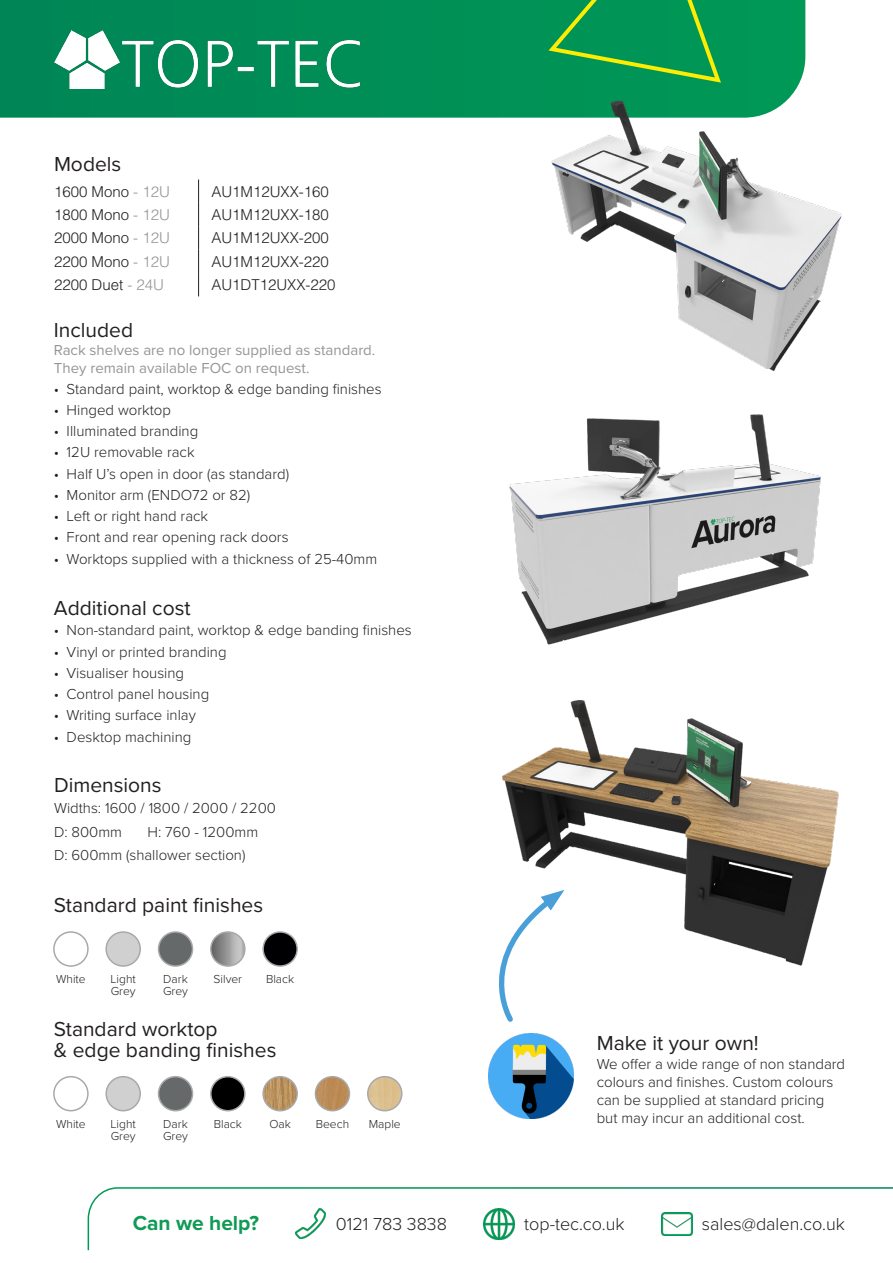
<style>
.page{position:relative;width:893px;height:1263px;background:#fff}
.page>*{position:absolute;margin:0;border:0;box-sizing:border-box;transform-origin:0 0}
.Body_Style{font:21px "Proxima Nova";color:#231f20}
.Main_SUBTITLE{font:21px "Proxima Nova";color:#231f20}
.sub_title{font:700 21px "Proxima Nova";color:#0f9a56}
.sub_title-2{font:300 18px "Proxima Nova";color:#231f20}
.Main_BODY{font:300 15px/18px "Proxima Nova";color:#231f20}
.Main_BODY-2{font:300 15px "Helvetica LT Std";color:#231f20}
.Main_BODY_BULLETS{font:15px "Proxima Nova";color:#939598}
.Body_Style-2{font:300 12px/12px "Proxima Nova";color:#231f20}
.s1{color:#939598}
</style>
<div class="page">
<svg style="left:87px;top:1187px;width:806px;height:64px"></svg>
<svg style="left:0;top:0;width:805px;height:118px;background:#018e56"></svg>
<img style="left:54px;top:30px;width:305px;height:59px">
<svg style="left:545px;top:0;width:178px;height:85px;background:#159c4e"></svg>
<img style="left:296px;top:1209px;width:30px;height:29px">
<img style="left:484px;top:1209px;width:30px;height:30px">
<img style="left:662px;top:1212px;width:30px;height:23px">
<svg style="left:198px;top:179px;width:1px;height:117px"></svg>
<img style="left:489px;top:1033px;width:84px;height:85px">
<img style="left:509px;top:414px;width:312px;height:231px">
<svg style="left:498px;top:969px;width:15px;height:53px"></svg>
<div style="left:106px;top:932px;width:34px;height:34px;background:#cfd0cf;border-radius:50%"></div>
<div style="left:105px;top:931px;width:36px;height:36px;border:2px solid #a8a9ad;border-radius:50%"></div>
<div style="left:159px;top:932px;width:34px;height:34px;background:#666969;border-radius:50%"></div>
<div style="left:158px;top:931px;width:35px;height:36px;border:2px solid #a8a9ad;border-radius:50%"></div>
<div style="left:53px;top:931px;width:36px;height:36px;border:2px solid #a8a9ad;border-radius:50%"></div>
<svg style="left:211px;top:932px;width:34px;height:34px"></svg>
<div style="left:210px;top:931px;width:36px;height:36px;border:2px solid #a8a9ad;border-radius:50%"></div>
<div style="left:263px;top:932px;width:34px;height:34px;background:#000002;border-radius:50%"></div>
<div style="left:262px;top:931px;width:36px;height:36px;border:2px solid #a8a9ad;border-radius:50%"></div>
<div style="left:53px;top:1076px;width:36px;height:35px;border:2px solid #a8a9ad;border-radius:50%"></div>
<div style="left:106px;top:1077px;width:34px;height:34px;background:#cfd0cf;border-radius:50%"></div>
<div style="left:105px;top:1076px;width:36px;height:35px;border:2px solid #a8a9ad;border-radius:50%"></div>
<div style="left:159px;top:1077px;width:34px;height:34px;background:#666969;border-radius:50%"></div>
<div style="left:158px;top:1076px;width:35px;height:35px;border:2px solid #a8a9ad;border-radius:50%"></div>
<div style="left:211px;top:1077px;width:34px;height:34px;background:#000001;border-radius:50%"></div>
<div style="left:210px;top:1076px;width:36px;height:35px;border:2px solid #a8a9ad;border-radius:50%"></div>
<img style="left:263px;top:1077px;width:34px;height:34px;border-radius:17px">
<div style="left:262px;top:1076px;width:36px;height:35px;border:2px solid #a8a9ad;border-radius:50%"></div>
<img style="left:315px;top:1077px;width:34px;height:34px;border-radius:17px">
<div style="left:315px;top:1076px;width:35px;height:35px;border:2px solid #a8a9ad;border-radius:50%"></div>
<img style="left:368px;top:1077px;width:34px;height:34px;border-radius:17px">
<div style="left:367px;top:1076px;width:35px;height:35px;border:2px solid #a8a9ad;border-radius:50%"></div>
<img style="left:530px;top:86px;width:312px;height:285px">
<img style="left:500px;top:700px;width:339px;height:269px">
<p class="Main_SUBTITLE" style="left:54px;top:148px;width:69px">Models</p>
<p class="Main_BODY-2" style="left:54px;top:182px;width:117px">1600 Mono <span class="s1">- 12U</span></p>
<p class="Main_BODY-2" style="left:211px;top:182px;width:119px">AU1M12UXX-160</p>
<p class="Main_BODY-2" style="left:54px;top:205px;width:117px">1800 Mono <span class="s1">- 12U</span></p>
<p class="Main_BODY-2" style="left:211px;top:205px;width:119px">AU1M12UXX-180</p>
<p class="Main_BODY-2" style="left:54px;top:229px;width:117px">2000 Mono <span class="s1">- 12U</span></p>
<p class="Main_BODY-2" style="left:211px;top:229px;width:119px">AU1M12UXX-200</p>
<p class="Main_BODY-2" style="left:54px;top:252px;width:117px">2200 Mono <span class="s1">- 12U</span></p>
<p class="Main_BODY-2" style="left:211px;top:252px;width:119px">AU1M12UXX-220</p>
<p class="Main_BODY-2" style="left:54px;top:275px;width:112px">2200 Duet <span class="s1">- 24U</span></p>
<p class="Main_BODY-2" style="left:211px;top:275px;width:126px">AU1DT12UXX-220</p>
<p class="Main_SUBTITLE" style="left:54px;top:314px;width:81px">Included</p>
<p class="Main_BODY_BULLETS" style="left:54px;top:339px;width:323px">Rack shelves are no longer supplied as standard.</p>
<p class="Main_BODY_BULLETS" style="left:54px;top:357px;width:257px">They remain available FOC on request.</p>
<p class="Main_BODY" style="left:54px;top:379px;width:329px">• Standard paint, worktop &amp; edge banding finishes</p>
<p class="Main_BODY" style="left:54px;top:400px;width:119px">• Hinged worktop</p>
<p class="Main_BODY" style="left:54px;top:421px;width:146px">• Illuminated branding</p>
<p class="Main_BODY" style="left:54px;top:442px;width:142px">• 12U removable rack</p>
<p class="Main_BODY" style="left:54px;top:464px;width:237px">• Half U’s open in door (as standard)</p>
<p class="Main_BODY" style="left:54px;top:485px;width:198px">• Monitor arm (ENDO72 or 82)</p>
<p class="Main_BODY" style="left:54px;top:506px;width:156px">• Left or right hand rack</p>
<p class="Main_BODY" style="left:54px;top:527px;width:236px">• Front and rear opening rack doors</p>
<p class="Main_BODY" style="left:54px;top:549px;width:325px">• Worktops supplied with a thickness of 25-40mm</p>
<p class="Main_SUBTITLE" style="left:54px;top:592px;width:138px">Additional cost</p>
<p class="Main_BODY" style="left:54px;top:620px;width:359px">• Non-standard paint, worktop &amp; edge banding finishes</p>
<p class="Main_BODY" style="left:54px;top:642px;width:174px">• Vinyl or printed branding</p>
<p class="Main_BODY" style="left:54px;top:663px;width:132px">• Visualiser housing</p>
<p class="Main_BODY" style="left:54px;top:684px;width:157px">• Control panel housing</p>
<p class="Main_BODY" style="left:54px;top:705px;width:144px">• Writing surface inlay</p>
<p class="Main_BODY" style="left:54px;top:727px;width:139px">• Desktop machining</p>
<p class="Main_SUBTITLE" style="left:54px;top:770px;width:109px">Dimensions</p>
<p class="Main_BODY" style="left:54px;top:798px;width:223px">Widths: 1600 / 1800 / 2000 / 2200</p>
<p class="Main_BODY" style="left:54px;top:822px;width:70px">D: 800mm</p>
<p class="Main_BODY" style="left:148px;top:822px;width:112px">H: 760 - 1200mm</p>
<p class="Main_BODY" style="left:54px;top:845px;width:193px">D: 600mm (shallower section)</p>
<p class="Body_Style" style="left:54px;top:889px;width:211px">Standard paint finishes</p>
<p class="Body_Style-2" style="left:56px;top:972px;width:31px">White</p>
<p class="Body_Style-2" style="left:111px;top:972px;width:27px">Light<br>Grey</p>
<p class="Body_Style-2" style="left:163px;top:972px;width:26px">Dark</p>
<p class="Body_Style-2" style="left:214px;top:972px;width:30px">Silver</p>
<p class="Body_Style-2" style="left:266px;top:972px;width:30px">Black</p>
<p class="Body_Style-2" style="left:163px;top:984px;width:26px">Grey</p>
<p class="Body_Style" style="left:54px;top:1014px;width:165px">Standard worktop</p>
<p class="Body_Style" style="left:54px;top:1035px;width:224px">&amp; edge banding finishes</p>
<p class="Body_Style-2" style="left:56px;top:1117px;width:31px">White</p>
<p class="Body_Style-2" style="left:111px;top:1117px;width:27px">Light<br>Grey</p>
<p class="Body_Style-2" style="left:163px;top:1117px;width:26px">Dark</p>
<p class="Body_Style-2" style="left:214px;top:1117px;width:30px">Black</p>
<p class="Body_Style-2" style="left:163px;top:1129px;width:26px">Grey</p>
<p class="Body_Style-2" style="left:269px;top:1117px;width:23px">Oak</p>
<p class="Body_Style-2" style="left:316px;top:1117px;width:35px">Beech</p>
<p class="Body_Style-2" style="left:369px;top:1117px;width:33px">Maple</p>
<p class="Body_Style" style="left:597px;top:1027px;width:163px">Make it your own!</p>
<p class="Main_BODY" style="left:597px;top:1054px;width:250px">We offer a wide range of non standard colours and finishes. Custom colours can be supplied at standard pricing but may incur an additional cost.</p>
<p class="sub_title" style="left:133px;top:1208px;width:128px">Can we help?</p>
<p class="sub_title-2" style="left:336px;top:1210px;width:113px">0121 783 3838</p>
<p class="sub_title-2" style="left:524px;top:1210px;width:102px">top-tec.co.uk</p>
<p class="sub_title-2" style="left:702px;top:1210px;width:145px">sales@dalen.co.uk</p>
</div>
